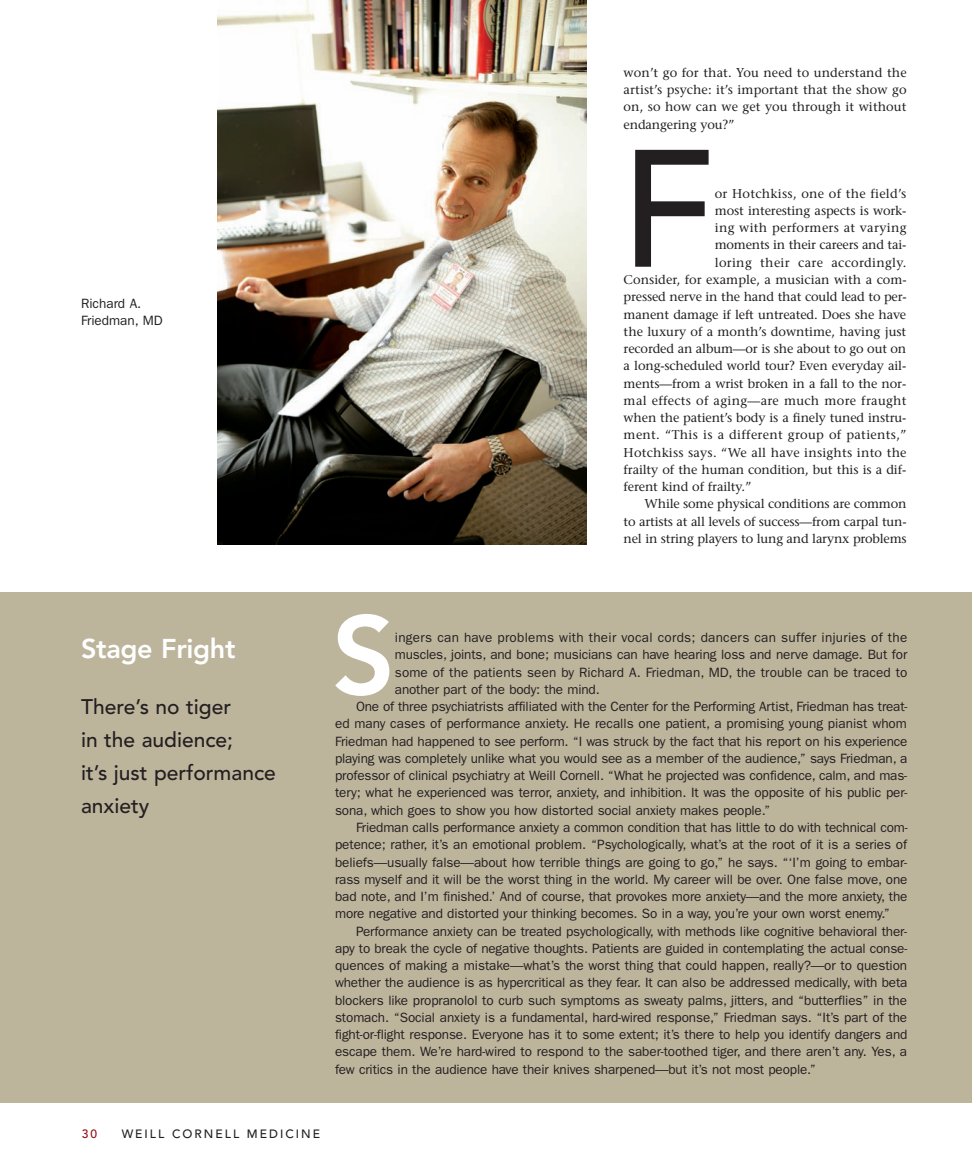
<style>
.page{position:relative;width:972px;height:1175px;background:#fff}
.page>*{position:absolute;margin:0;border:0;box-sizing:border-box;transform-origin:0 0}
.t1{font:500 165px "Avenir";color:#231f20}
.t2{font:800 110.1px "Avenir";color:#fff}
.t3{font:800 27px "Avenir";letter-spacing:-.01em;color:#fff}
.t4{font:500 21px/33px "Avenir";color:#231f20}
.t5{font:13.5px/17.2px "Franklin Gothic";letter-spacing:-.01em;color:#231f20}
.t6{font:13.5px "Franklin Gothic";letter-spacing:.02em;color:#231f20}
.t7{font:13.5px "Franklin Gothic";letter-spacing:.01em;color:#231f20}
.t8{font:12.75px/17.2px "Stone Serif";letter-spacing:-.01em;color:#231f20;text-align:justify}
.t9{font:12.75px "Stone Serif";letter-spacing:.025em;color:#231f20}
.t10{font:12.75px "Stone Serif";letter-spacing:.015em;color:#231f20}
.t11{font:12.75px "Stone Serif";letter-spacing:.02em;color:#231f20}
.t12{font:500 12px "Avenir";letter-spacing:.165em;color:#231f20}
.t13{font:500 12px "Avenir";color:#910b0f}
</style>
<div class="page">
<div style="left:0;top:592px;width:972px;height:511px;background:#bdb49c"></div>
<img style="left:218px;top:0;width:368px;height:544px">
<p class="t5" style="left:81px;top:295px;width:83px">Richard A.<br>Friedman, MD</p>
<p class="t8" style="left:624px;top:65px;width:284px">won’t go for that. You need to understand the artist’s psyche: it’s important that the show go on, so how can we get you through it without endangering you?”</p>
<p class="t1" style="left:620px;top:142px;width:96px">F</p>
<p class="t11" style="left:715px;top:188px;width:193px">or Hotchkiss, one of the field’s</p>
<p class="t8" style="left:715px;top:203px;width:193px">most interesting aspects is work-</p>
<p class="t9" style="left:715px;top:223px;width:193px">ing with performers at varying</p>
<p class="t8" style="left:715px;top:238px;width:193px">moments in their careers and tai-</p>
<p class="t9" style="left:715px;top:257px;width:193px">loring their care accordingly.</p>
<p class="t8" style="left:624px;top:272px;width:285px">Consider, for example, a musician with a com-</p>
<p class="t8" style="left:624px;top:289px;width:285px">pressed nerve in the hand that could lead to per-</p>
<p class="t8" style="left:624px;top:307px;width:284px">manent damage if left untreated. Does she have</p>
<p class="t8" style="left:624px;top:324px;width:284px">the luxury of a month’s downtime, having just</p>
<p class="t8" style="left:624px;top:341px;width:284px">recorded an album—or is she about to go out on</p>
<p class="t8" style="left:624px;top:358px;width:284px">a long-scheduled world tour? Even everyday ail-</p>
<p class="t8" style="left:624px;top:376px;width:284px">ments—from a wrist broken in a fall to the nor-</p>
<p class="t9" style="left:624px;top:395px;width:284px">mal effects of aging—are much more fraught</p>
<p class="t8" style="left:624px;top:410px;width:284px">when the patient’s body is a finely tuned instru-</p>
<p class="t9" style="left:624px;top:430px;width:285px">ment. “This is a different group of patients,”</p>
<p class="t10" style="left:624px;top:447px;width:284px">Hotchkiss says. “We all have insights into the</p>
<p class="t8" style="left:624px;top:462px;width:284px">frailty of the human condition, but this is a dif-</p>
<p class="t8" style="left:624px;top:479px;width:129px">ferent kind of frailty.”</p>
<p class="t8" style="left:645px;top:496px;width:263px">While some physical conditions are common</p>
<p class="t8" style="left:624px;top:514px;width:284px">to artists at all levels of success—from carpal tun-</p>
<p class="t8" style="left:624px;top:531px;width:285px">nel in string players to lung and larynx problems</p>
<p class="t3" style="left:81px;top:637px;width:156px">Stage Fright</p>
<p class="t4" style="left:81px;top:691px;width:196px">There’s no tiger<br>in the audience;<br>it’s just performance anxiety</p>
<p class="t2" style="left:332px;top:610px;width:65px">S</p>
<p class="t6" style="left:395px;top:633px;width:514px">ingers can have problems with their vocal cords; dancers can suffer injuries of the</p>
<p class="t5" style="left:395px;top:647px;width:514px">muscles, joints, and bone; musicians can have hearing loss and nerve damage. But for</p>
<p class="t7" style="left:395px;top:667px;width:514px">some of the patients seen by Richard A. Friedman, MD, the trouble can be traced to</p>
<p class="t5" style="left:395px;top:682px;width:206px">another part of the body: the mind.</p>
<p class="t5" style="left:356px;top:699px;width:553px">One of three psychiatrists affiliated with the Center for the Performing Artist, Friedman has treat-</p>
<p class="t5" style="left:335px;top:716px;width:573px">ed many cases of performance anxiety. He recalls one patient, a promising young pianist whom</p>
<p class="t5" style="left:335px;top:733px;width:574px">Friedman had happened to see perform. “I was struck by the fact that his report on his experience</p>
<p class="t5" style="left:335px;top:751px;width:574px">playing was completely unlike what you would see as a member of the audience,” says Friedman, a</p>
<p class="t5" style="left:335px;top:768px;width:574px">professor of clinical psychiatry at Weill Cornell. “What he projected was confidence, calm, and mas-</p>
<p class="t5" style="left:335px;top:785px;width:574px">tery; what he experienced was terror, anxiety, and inhibition. It was the opposite of his public per-</p>
<p class="t5" style="left:335px;top:802px;width:437px">sona, which goes to show you how distorted social anxiety makes people.”</p>
<p class="t5" style="left:356px;top:820px;width:553px">Friedman calls performance anxiety a common condition that has little to do with technical com-</p>
<p class="t5" style="left:335px;top:837px;width:574px">petence; rather, it’s an emotional problem. “Psychologically, what’s at the root of it is a series of</p>
<p class="t5" style="left:335px;top:854px;width:574px">beliefs—usually false—about how terrible things are going to go,” he says. “‘I’m going to embar-</p>
<p class="t5" style="left:335px;top:871px;width:574px">rass myself and it will be the worst thing in the world. My career will be over. One false move, one</p>
<p class="t5" style="left:335px;top:889px;width:574px">bad note, and I’m finished.’ And of course, that provokes more anxiety—and the more anxiety, the</p>
<p class="t5" style="left:335px;top:906px;width:557px">more negative and distorted your thinking becomes. So in a way, you’re your own worst enemy.”</p>
<p class="t5" style="left:356px;top:923px;width:553px">Performance anxiety can be treated psychologically, with methods like cognitive behavioral ther-</p>
<p class="t5" style="left:335px;top:940px;width:574px">apy to break the cycle of negative thoughts. Patients are guided in contemplating the actual conse-</p>
<p class="t5" style="left:335px;top:958px;width:574px">quences of making a mistake—what’s the worst thing that could happen, really?—or to question</p>
<p class="t5" style="left:335px;top:975px;width:574px">whether the audience is as hypercritical as they fear. It can also be addressed medically, with beta</p>
<p class="t5" style="left:335px;top:992px;width:573px">blockers like propranolol to curb such symptoms as sweaty palms, jitters, and “butterflies” in the</p>
<p class="t5" style="left:335px;top:1009px;width:574px">stomach. “Social anxiety is a fundamental, hard-wired response,” Friedman says. “It’s part of the</p>
<p class="t5" style="left:335px;top:1027px;width:574px">fight-or-flight response. Everyone has it to some extent; it’s there to help you identify dangers and</p>
<p class="t5" style="left:335px;top:1044px;width:573px">escape them. We’re hard-wired to respond to the saber-toothed tiger, and there aren’t any. Yes, a</p>
<p class="t5" style="left:335px;top:1061px;width:482px">few critics in the audience have their knives sharpened—but it’s not most people.”</p>
<p class="t13" style="left:82px;top:1129px;width:17px">30</p>
<p class="t12" style="left:122px;top:1129px;width:200px">WEILL CORNELL MEDICINE</p>
</div>
